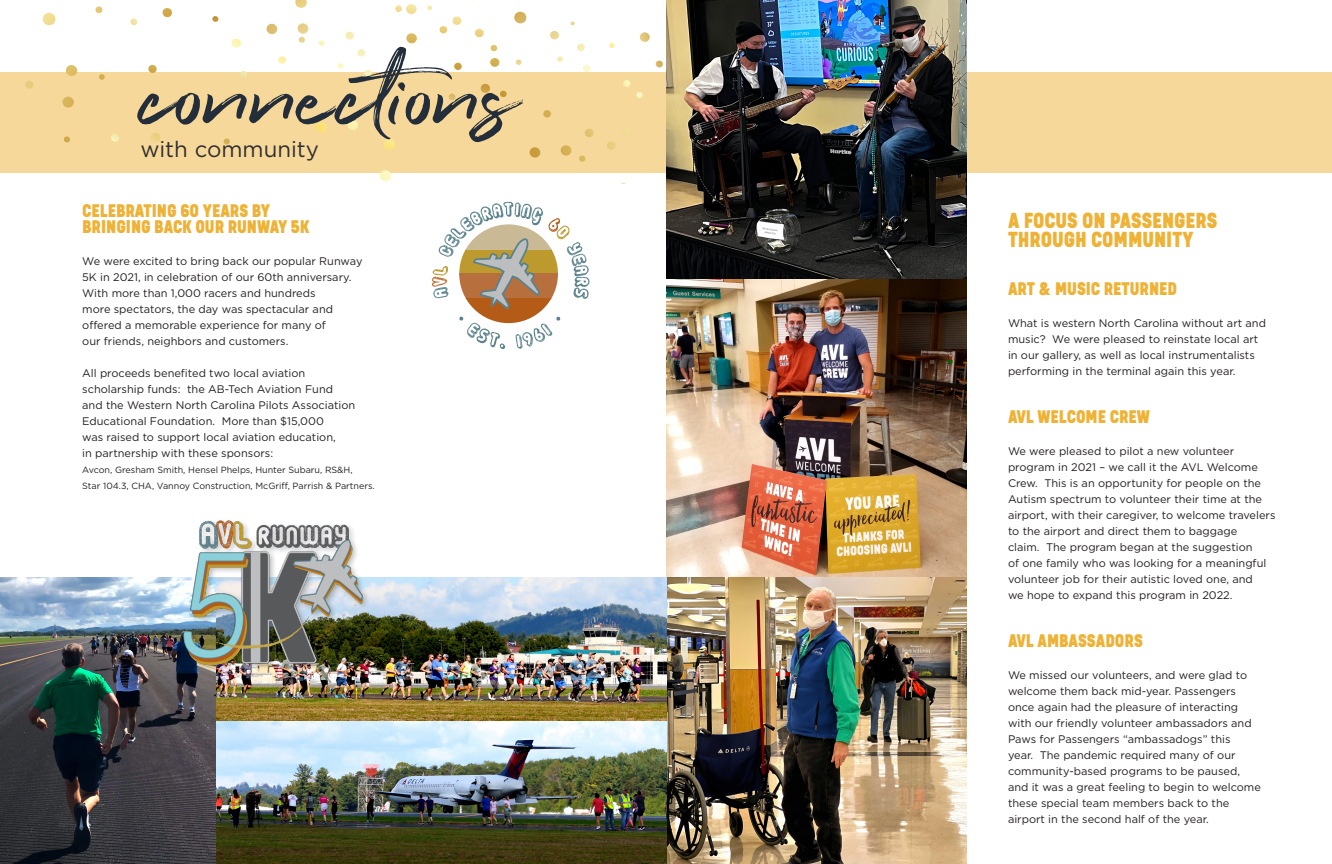
<style>
.page{position:relative;width:1332px;height:864px;background:#fff}
.page>*{position:absolute;margin:0;border:0;box-sizing:border-box;transform-origin:0 0}
.t1{font:109.6px "Perfect Sunset Alt";color:#232e3a}
.t2{font:900 25px/19px "Kelpt A1";color:#eeb236}
.t3{font:22.2px "Gotham";color:#312f30}
.t4{font:900 21px/16px "Kelpt A1";color:#eeb236}
.t5{font:11px/16px "Gotham";color:#231f20}
.t6{font:9px "Gotham";color:#231f20}
</style>
<div class="page">
<div style="left:0;top:73px;width:1332px;height:100px;background:#f6d89a"></div>
<svg style="left:42px;top:13px;width:14px;height:13px"></svg>
<svg style="left:514px;top:12px;width:13px;height:12px"></svg>
<svg style="left:550px;top:31px;width:9px;height:9px"></svg>
<svg style="left:490px;top:45px;width:8px;height:7px"></svg>
<svg style="left:266px;top:24px;width:11px;height:10px"></svg>
<svg style="left:278px;top:56px;width:8px;height:8px"></svg>
<svg style="left:240px;top:71px;width:8px;height:6px"></svg>
<svg style="left:99px;top:74px;width:6px;height:6px"></svg>
<svg style="left:384px;top:139px;width:11px;height:11px"></svg>
<svg style="left:380px;top:170px;width:12px;height:11px"></svg>
<svg style="left:560px;top:145px;width:12px;height:11px"></svg>
<svg style="left:529px;top:147px;width:12px;height:11px"></svg>
<svg style="left:543px;top:110px;width:8px;height:8px"></svg>
<svg style="left:480px;top:84px;width:10px;height:9px"></svg>
<svg style="left:231px;top:39px;width:10px;height:9px"></svg>
<svg style="left:448px;top:94px;width:8px;height:6px"></svg>
<svg style="left:66px;top:65px;width:11px;height:11px"></svg>
<svg style="left:62px;top:97px;width:12px;height:11px"></svg>
<svg style="left:25px;top:81px;width:9px;height:8px"></svg>
<svg style="left:111px;top:134px;width:8px;height:8px"></svg>
<svg style="left:64px;top:136px;width:6px;height:6px"></svg>
<svg style="left:347px;top:120px;width:11px;height:10px"></svg>
<svg style="left:316px;top:122px;width:11px;height:11px"></svg>
<svg style="left:162px;top:8px;width:10px;height:10px"></svg>
<svg style="left:130px;top:18px;width:8px;height:7px"></svg>
<svg style="left:95px;top:6px;width:8px;height:7px"></svg>
<svg style="left:295px;top:0;width:12px;height:8px"></svg>
<svg style="left:346px;top:32px;width:8px;height:8px"></svg>
<svg style="left:298px;top:23px;width:10px;height:20px"></svg>
<svg style="left:150px;top:133px;width:11px;height:9px"></svg>
<svg style="left:148px;top:65px;width:9px;height:8px"></svg>
<svg style="left:223px;top:139px;width:7px;height:6px"></svg>
<svg style="left:208px;top:111px;width:6px;height:6px"></svg>
<svg style="left:406px;top:33px;width:11px;height:10px"></svg>
<svg style="left:454px;top:63px;width:8px;height:7px"></svg>
<svg style="left:397px;top:82px;width:6px;height:5px"></svg>
<svg style="left:639px;top:32px;width:11px;height:10px"></svg>
<svg style="left:655px;top:61px;width:8px;height:7px"></svg>
<svg style="left:609px;top:43px;width:6px;height:5px"></svg>
<svg style="left:490px;top:58px;width:10px;height:9px"></svg>
<svg style="left:500px;top:91px;width:7px;height:6px"></svg>
<svg style="left:607px;top:141px;width:9px;height:9px"></svg>
<svg style="left:585px;top:129px;width:9px;height:8px"></svg>
<svg style="left:579px;top:156px;width:7px;height:6px"></svg>
<svg style="left:583px;top:65px;width:8px;height:7px"></svg>
<svg style="left:577px;top:44px;width:8px;height:7px"></svg>
<svg style="left:557px;top:56px;width:6px;height:6px"></svg>
<svg style="left:516px;top:60px;width:6px;height:5px"></svg>
<svg style="left:570px;top:21px;width:5px;height:5px"></svg>
<svg style="left:475px;top:29px;width:9px;height:9px"></svg>
<svg style="left:440px;top:16px;width:22px;height:17px"></svg>
<svg style="left:623px;top:80px;width:20px;height:18px"></svg>
<svg style="left:427px;top:6px;width:5px;height:4px"></svg>
<svg style="left:212px;top:16px;width:7px;height:6px"></svg>
<svg style="left:364px;top:70px;width:9px;height:7px"></svg>
<svg style="left:357px;top:49px;width:8px;height:8px"></svg>
<svg style="left:338px;top:63px;width:6px;height:6px"></svg>
<svg style="left:319px;top:40px;width:6px;height:6px"></svg>
<svg style="left:395px;top:4px;width:22px;height:10px"></svg>
<img style="left:666px;top:0;width:301px;height:578px">
<img style="left:666px;top:578px;width:301px;height:286px">
<svg style="left:475px;top:310px;width:67px;height:13px"></svg>
<svg style="left:431px;top:202px;width:159px;height:108px"></svg>
<svg style="left:459px;top:316px;width:46px;height:33px"></svg>
<svg style="left:515px;top:316px;width:46px;height:33px"></svg>
<img style="left:215px;top:578px;width:451px;height:143px">
<img style="left:215px;top:721px;width:451px;height:143px">
<img style="left:0;top:578px;width:215px;height:286px">
<img style="left:167px;top:520px;width:211px;height:179px">
<p class="t1" style="left:145px;top:22px;width:377px">connections</p>
<p class="t3" style="left:140px;top:135px;width:180px">with community</p>
<p class="t4" style="left:82px;top:202px;width:228px">CELEBRATING 60 YEARS BY<br>BRINGING BACK OUR RUNWAY 5K</p>
<p class="t5" style="left:82px;top:253px;width:282px">We were excited to bring back our popular Runway<br>5K in 2021, in celebration of our 60th anniversary.</p>
<p class="t5" style="left:82px;top:285px;width:252px">With more than 1,000 racers and hundreds more spectators, the day was spectacular and offered a memorable experience for many of our friends, neighbors and customers.</p>
<p class="t5" style="left:82px;top:365px;width:275px">All proceeds benefited two local aviation scholarship funds: the AB-Tech Aviation Fund and the Western North Carolina Pilots Association Educational Foundation. More than $15,000<br>was raised to support local aviation education,<br>in partnership with these sponsors:</p>
<p class="t6" style="left:82px;top:464px;width:272px">Avcon, Gresham Smith, Hensel Phelps, Hunter Subaru, RS&amp;H,</p>
<p class="t6" style="left:82px;top:480px;width:294px">Star 104.3, CHA, Vannoy Construction, McGriff, Parrish &amp; Partners.</p>
<p class="t2" style="left:1008px;top:210px;width:211px">A FOCUS ON PASSENGERS<br>THROUGH COMMUNITY</p>
<p class="t4" style="left:1008px;top:280px;width:171px">ART &amp; MUSIC RETURNED</p>
<p class="t5" style="left:1008px;top:314px;width:260px">What is western North Carolina without art and music? We were pleased to reinstate local art in our gallery, as well as local instrumentalists performing in the terminal again this year.</p>
<p class="t4" style="left:1008px;top:408px;width:143px">AVL WELCOME CREW</p>
<p class="t5" style="left:1008px;top:442px;width:269px">We were pleased to pilot a new volunteer program in 2021 – we call it the AVL Welcome Crew. This is an opportunity for people on the Autism spectrum to volunteer their time at the airport, with their caregiver, to welcome travelers to the airport and direct them to baggage<br>claim. The program began at the suggestion<br>of one family who was looking for a meaningful volunteer job for their autistic loved one, and<br>we hope to expand this program in 2022.</p>
<p class="t4" style="left:1008px;top:632px;width:136px">AVL AMBASSADORS</p>
<p class="t5" style="left:1008px;top:666px;width:254px">We missed our volunteers, and were glad to welcome them back mid-year. Passengers once again had the pleasure of interacting with our friendly volunteer ambassadors and Paws for Passengers “ambassadogs” this<br>year. The pandemic required many of our community-based programs to be paused, and it was a great feeling to begin to welcome these special team members back to the airport in the second half of the year.</p>
</div>
